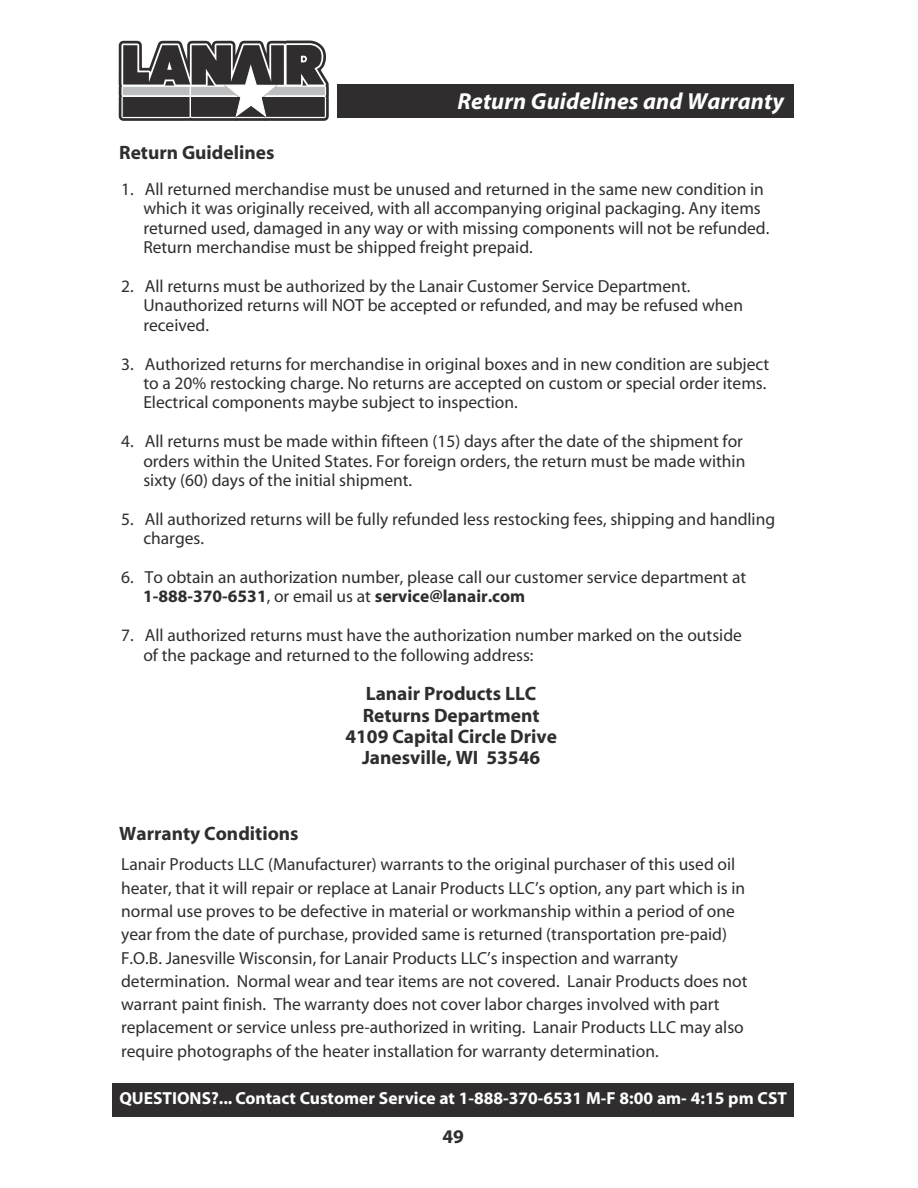
<style>
.page{position:relative;width:918px;height:1188px;background:#fff}
.page>*{position:absolute;margin:0;border:0;box-sizing:border-box;transform-origin:0 0}
.t1{font:italic 700 23.25px "Myriad";letter-spacing:.005em;color:#fff}
.t2{font:700 19.35px/21.3px "Myriad";color:#302d2e;text-align:center}
.t3{font:17.4px/19.4px "Myriad";color:#302d2e}
.t4{font:700 17.4px "Myriad";color:#fff}
.s1{font-weight:700}
</style>
<div class="page">
<svg style="left:118px;top:40px;width:211px;height:81px"></svg>
<div style="left:337px;top:85px;width:457px;height:33px;background:#302d2e"></div>
<div style="left:112px;top:1083px;width:682px;height:33px;background:#302d2e"></div>
<p class="t2" style="left:119px;top:144px;width:157px">Return Guidelines</p>
<h1 class="t1" style="left:458px;top:93px;width:328px">Return Guidelines and Warranty</h1>
<p class="t3" style="left:143px;top:181px;width:628px;text-indent:-22px">1. All returned merchandise must be unused and returned in the same new condition in which it was originally received, with all accompanying original packaging. Any items returned used, damaged in any way or with missing components will not be refunded.<br>Return merchandise must be shipped freight prepaid.</p>
<p class="t3" style="left:143px;top:278px;width:601px;text-indent:-22px">2. All returns must be authorized by the Lanair Customer Service Department.<br>Unauthorized returns will NOT be accepted or refunded, and may be refused when received.</p>
<p class="t3" style="left:143px;top:355px;width:627px;text-indent:-22px">3. Authorized returns for merchandise in original boxes and in new condition are subject to a 20% restocking charge. No returns are accepted on custom or special order items.<br>Electrical components maybe subject to inspection.</p>
<p class="t3" style="left:143px;top:433px;width:604px;text-indent:-22px">4. All returns must be made within fifteen (15) days after the date of the shipment for orders within the United States. For foreign orders, the return must be made within sixty (60) days of the initial shipment.</p>
<p class="t3" style="left:143px;top:511px;width:633px;text-indent:-22px">5. All authorized returns will be fully refunded less restocking fees, shipping and handling charges.</p>
<p class="t3" style="left:143px;top:569px;width:605px;text-indent:-22px">6. To obtain an authorization number, please call our customer service department at<br><span class="s1">1-888-370-6531</span>, or email us at <span class="s1">service@lanair.com</span></p>
<p class="t3" style="left:143px;top:627px;width:600px;text-indent:-22px">7. All authorized returns must have the authorization number marked on the outside of the package and returned to the following address:</p>
<p class="t2" style="left:119px;top:824px;width:181px">Warranty Conditions</p>
<p class="t2" style="left:345px;top:685px;width:213px">Lanair Products LLC<br>Returns Department<br>4109 Capital Circle Drive<br>Janesville, WI 53546</p>
<p class="t3" style="left:121px;top:854px;width:628px;line-height:23.2px">Lanair Products LLC (Manufacturer) warrants to the original purchaser of this used oil heater, that it will repair or replace at Lanair Products LLC’s option, any part which is in normal use proves to be defective in material or workmanship within a period of one year from the date of purchase, provided same is returned (transportation pre-paid)<br>F.O.B. Janesville Wisconsin, for Lanair Products LLC’s inspection and warranty determination. Normal wear and tear items are not covered. Lanair Products does not warrant paint finish. The warranty does not cover labor charges involved with part replacement or service unless pre-authorized in writing. Lanair Products LLC may also require photographs of the heater installation for warranty determination.</p>
<p class="t4" style="left:119px;top:1092px;width:669px">QUESTIONS?... Contact Customer Service at 1-888-370-6531 M-F 8:00 am- 4:15 pm CST</p>
<p class="t2" style="left:442px;top:1128px;width:23px">49</p>
</div>
